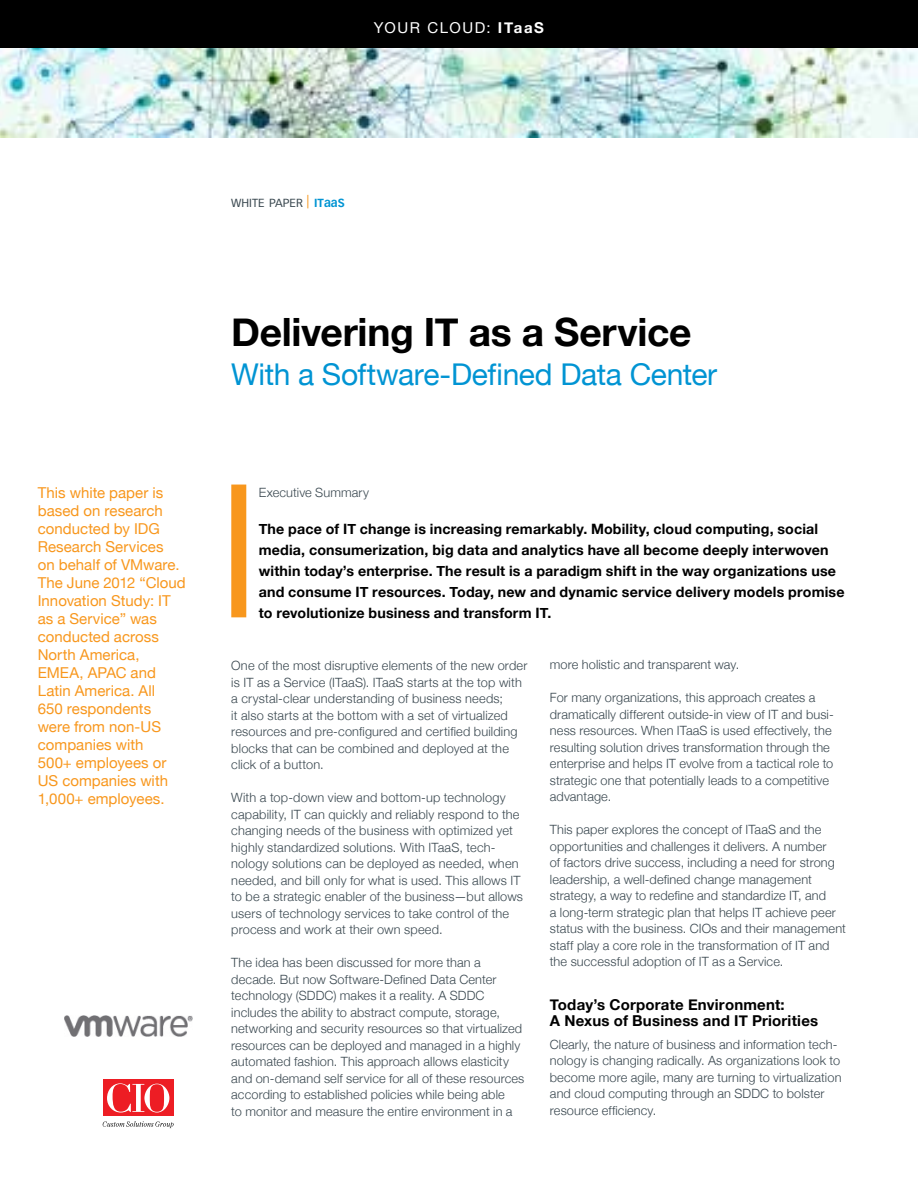
<style>
.page{position:relative;width:918px;height:1188px;background:#fff}
.page>*{position:absolute;margin:0;border:0;box-sizing:border-box;transform-origin:0 0}
.t1{font:700 39px "Helvetica Neue";letter-spacing:-.01em;color:#000}
.t2{font:30px "Helvetica Neue";letter-spacing:-.015em;color:#0194d3}
.t3{font:15px/18px "Helvetica Neue";color:#f8971d}
.t4{font:700 15px/16.5px "Helvetica Neue";letter-spacing:.015em;color:#000}
.t5{font:15px "Helvetica Neue";letter-spacing:.105em;color:#fff}
.t6{font:700 14.25px/21px "Helvetica Neue";letter-spacing:.01em;color:#000}
.t7{font:300 12.75px/16.5px "Helvetica Neue";letter-spacing:.01em;color:#39474f}
.t8{font:11.55px "Vectora LH";color:#39474f}
.s1{font-weight:700}
.s2{font-size:13.5px;color:#f8971d}
.s3{font-weight:700;color:#0194d3}
.s4{font-weight:700;font-size:12px;color:#0194d3}
</style>
<div class="page">
<img style="left:64px;top:1016px;width:129px;height:20px">
<div style="left:231px;top:485px;width:15px;height:132px;background:#f8971d"></div>
<img style="left:0;top:48px;width:918px;height:90px">
<svg style="left:103px;top:1121px;width:71px;height:7px"></svg>
<div style="left:103px;top:1080px;width:71px;height:36px;background:#ed1d24"></div>
<svg style="left:107px;top:1083px;width:37px;height:30px"></svg>
<svg style="left:144px;top:1084px;width:25px;height:29px"></svg>
<div style="left:149px;top:1084px;width:15px;height:28px;background:#ed1d24;border-radius:50%"></div>
<div style="left:0;top:0;width:918px;height:48px;background:#000"></div>
<p class="t5" style="left:374px;top:18px;width:170px">Your Cloud: <span class="s1">itaas</span></p>
<p class="t3" style="left:38px;top:484px;width:149px">This white paper is based on research conducted by IDG<br>Research Services<br>on behalf of VMware.<br>The June 2012 “Cloud<br>Innovation Study: IT as a Service” was conducted across<br>North America,<br>EMEA, APAC and<br>Latin America. All<br>650 respondents were from non-US companies with<br>500+ employees or<br>US companies with<br>1,000+ employees.</p>
<p class="t8" style="left:231px;top:196px;width:115px">WHITE PAPER <span class="s2">|</span> <span class="s3">it</span><span class="s4">aa</span><span class="s3">s</span></p>
<h1 class="t1" style="left:231px;top:308px;width:462px">Delivering IT as a Service</h1>
<h2 class="t2" style="left:231px;top:356px;width:487px">With a Software-Defined Data Center</h2>
<p class="t7" style="left:259px;top:484px;width:112px">Executive Summary</p>
<p class="t6" style="left:259px;top:518px;width:587px">The pace of IT change is increasing remarkably. Mobility, cloud computing, social media, consumerization, big data and analytics have all become deeply interwoven within today’s enterprise. The result is a paradigm shift in the way organizations use and consume IT resources. Today, new and dynamic service delivery models promise to revolutionize business and transform IT.</p>
<p class="t7" style="left:231px;top:657px;width:298px">One of the most disruptive elements of the new order is IT as a Service (ITaaS). ITaaS starts at the top with a crystal-clear understanding of business needs;<br>it also starts at the bottom with a set of virtualized resources and pre-configured and certified building blocks that can be combined and deployed at the click of a button.</p>
<p class="t7" style="left:231px;top:789px;width:293px">With a top-down view and bottom-up technology capability, IT can quickly and reliably respond to the changing needs of the business with optimized yet highly standardized solutions. With ITaaS, tech&shy;nology solutions can be deployed as needed, when needed, and bill only for what is used. This allows IT to be a strategic enabler of the business—but allows users of technology services to take control of the process and work at their own speed.</p>
<p class="t7" style="left:231px;top:954px;width:295px">The idea has been discussed for more than a decade. But now Software-Defined Data Center technology (SDDC) makes it a reality. A SDDC includes the ability to abstract compute, storage, networking and security resources so that virtualized resources can be deployed and managed in a highly automated fashion. This approach allows elasticity and on-demand self service for all of these resources according to established policies while being able<br>to monitor and measure the entire environment in a</p>
<p class="t7" style="left:550px;top:656px;width:191px">more holistic and transparent way.</p>
<p class="t7" style="left:550px;top:689px;width:285px">For many organizations, this approach creates a dramatically different outside-in view of IT and busi&shy;ness resources. When ITaaS is used effectively, the resulting solution drives transformation through the enterprise and helps IT evolve from a tactical role to strategic one that potentially leads to a competitive advantage.</p>
<p class="t7" style="left:550px;top:821px;width:298px">This paper explores the concept of ITaaS and the opportunities and challenges it delivers. A number<br>of factors drive success, including a need for strong leadership, a well-defined change management strategy, a way to redefine and standardize IT, and<br>a long-term strategic plan that helps IT achieve peer status with the business. CIOs and their management staff play a core role in the transformation of IT and the successful adoption of IT as a Service.</p>
<p class="t4" style="left:550px;top:996px;width:270px">Today’s Corporate Environment:<br>A Nexus of Business and IT Priorities</p>
<p class="t7" style="left:550px;top:1036px;width:293px">Clearly, the nature of business and information tech&shy;nology is changing radically. As organizations look to become more agile, many are turning to virtualization and cloud computing through an SDDC to bolster resource efficiency.</p>
</div>
